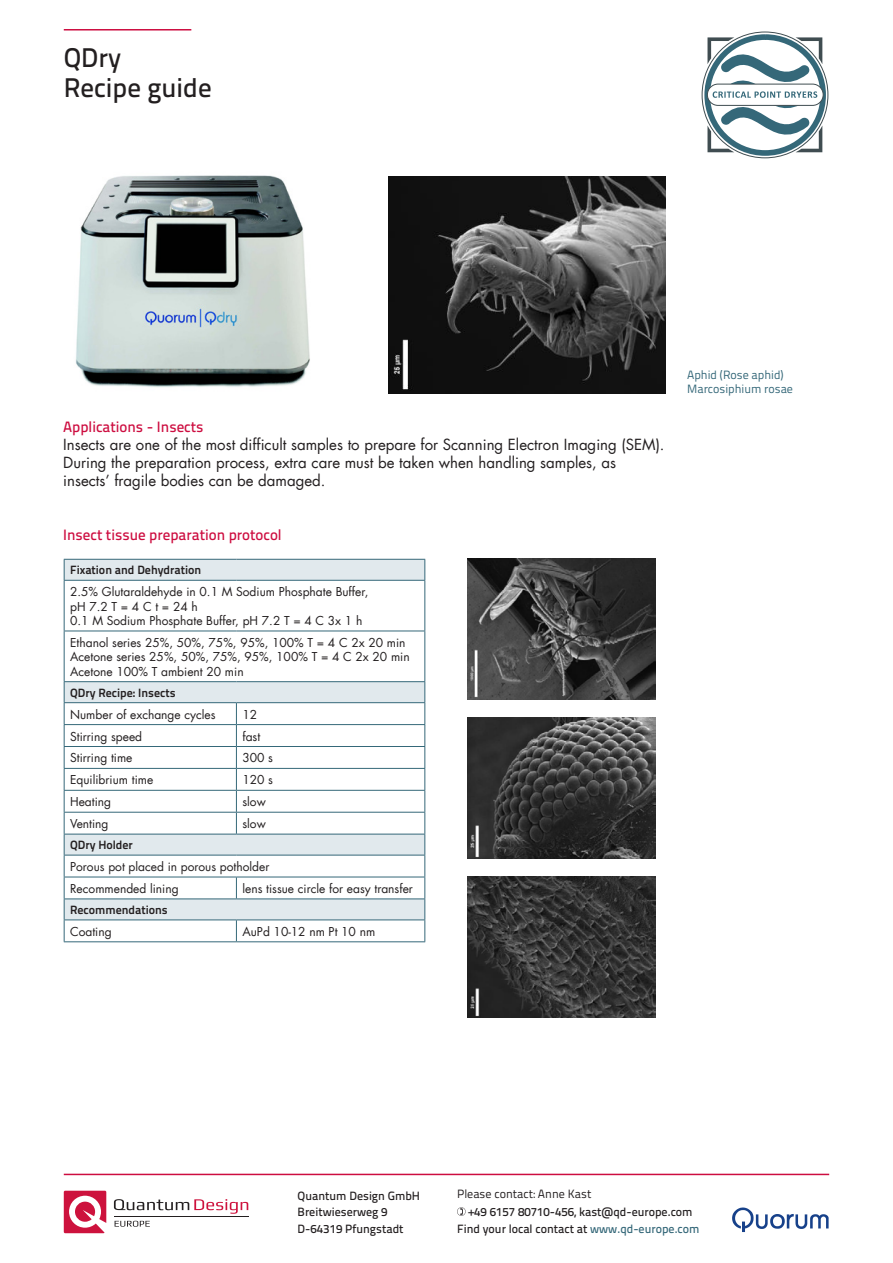
<style>
.page{position:relative;width:893px;height:1263px;background:#fff}
.page>*{position:absolute;margin:0;border:0;box-sizing:border-box;transform-origin:0 0}
.t1{font:500 27px/30px "Titillium Text 22 L";color:#231f20}
.aFließtext{font:15px/18px "Futura LT";color:#231f20}
.Überschrift_2{font:500 15px "Titillium Text 22 L";color:#cd0d40}
.Tabelle{font:12px/14.4px "Futura LT";color:#231f20}
.t2{font:500 12px/16.8px "Titillium Text 22 L";color:#231f20}
.Überschrift_Tabelle{font:700 12px "Titillium Text 22 L";color:#231f20}
.aBildunterschrift{font:12px/14.4px "Titillium Text 22 L";color:#356879}
.t3{font:12px "Titillium Text 22 L";color:#231f20}
.s1{color:#356879}
</style>
<div class="page">
<hr style="left:64px;top:29px;width:127px;height:2px;background:#cd0d40">
<img style="left:75px;top:175px;width:235px;height:212px">
<div style="left:704px;top:34px;width:122px;height:122px;border:6px solid #356879;border-radius:50%"></div>
<svg style="left:707px;top:37px;width:115px;height:115px"></svg>
<svg style="left:65px;top:560px;width:359px;height:359px"></svg>
<hr style="left:64px;top:559px;width:172px;height:1px;background:#356879">
<svg style="left:64px;top:560px;width:1px;height:20px"></svg>
<hr style="left:236px;top:559px;width:189px;height:1px;background:#356879">
<svg style="left:424px;top:560px;width:1px;height:20px"></svg>
<hr style="left:64px;top:580px;width:172px;height:1px;background:#356879">
<hr style="left:64px;top:581px;width:1px;height:50px;background:#356879">
<hr style="left:236px;top:580px;width:189px;height:1px;background:#356879">
<hr style="left:424px;top:581px;width:1px;height:50px;background:#356879">
<hr style="left:64px;top:631px;width:172px;height:1px;background:#356879">
<hr style="left:64px;top:631px;width:1px;height:50px;background:#356879">
<hr style="left:236px;top:631px;width:189px;height:1px;background:#356879">
<hr style="left:424px;top:631px;width:1px;height:50px;background:#356879">
<hr style="left:64px;top:681px;width:172px;height:1px;background:#356879">
<hr style="left:236px;top:681px;width:189px;height:1px;background:#356879">
<hr style="left:64px;top:702px;width:172px;height:1px;background:#356879">
<hr style="left:236px;top:702px;width:189px;height:1px;background:#356879">
<hr style="left:64px;top:724px;width:172px;height:1px;background:#356879">
<hr style="left:236px;top:724px;width:189px;height:1px;background:#356879">
<hr style="left:64px;top:746px;width:172px;height:1px;background:#356879">
<hr style="left:236px;top:746px;width:189px;height:1px;background:#356879">
<hr style="left:64px;top:768px;width:172px;height:1px;background:#356879">
<hr style="left:236px;top:768px;width:189px;height:1px;background:#356879">
<hr style="left:64px;top:790px;width:172px;height:1px;background:#356879">
<hr style="left:236px;top:790px;width:189px;height:1px;background:#356879">
<hr style="left:64px;top:812px;width:172px;height:1px;background:#356879">
<hr style="left:236px;top:812px;width:189px;height:1px;background:#356879">
<svg style="left:236px;top:703px;width:1px;height:131px"></svg>
<hr style="left:64px;top:834px;width:172px;height:1px;background:#356879">
<hr style="left:236px;top:834px;width:189px;height:1px;background:#356879">
<hr style="left:64px;top:855px;width:172px;height:1px;background:#356879">
<hr style="left:236px;top:855px;width:189px;height:1px;background:#356879">
<hr style="left:64px;top:877px;width:172px;height:1px;background:#356879">
<hr style="left:236px;top:877px;width:189px;height:1px;background:#356879">
<svg style="left:236px;top:877px;width:1px;height:21px"></svg>
<hr style="left:64px;top:898px;width:172px;height:1px;background:#356879">
<hr style="left:236px;top:898px;width:189px;height:1px;background:#356879">
<hr style="left:64px;top:919px;width:172px;height:1px;background:#356879">
<svg style="left:64px;top:682px;width:1px;height:259px"></svg>
<hr style="left:236px;top:919px;width:189px;height:1px;background:#356879">
<svg style="left:236px;top:920px;width:1px;height:21px"></svg>
<svg style="left:424px;top:682px;width:1px;height:259px"></svg>
<hr style="left:64px;top:941px;width:172px;height:1px;background:#356879">
<hr style="left:236px;top:941px;width:189px;height:1px;background:#356879">
<img style="left:389px;top:177px;width:276px;height:216px">
<img style="left:467px;top:559px;width:188px;height:141px">
<img style="left:467px;top:718px;width:188px;height:141px">
<img style="left:467px;top:877px;width:188px;height:141px">
<hr style="left:64px;top:1174px;width:765px;height:1px;background:#cd0d40">
<svg style="left:732px;top:1207px;width:97px;height:24px"></svg>
<svg style="left:64px;top:1191px;width:42px;height:42px"></svg>
<svg style="left:114px;top:1199px;width:134px;height:15px"></svg>
<hr style="left:114px;top:1216px;width:135px;height:1px;background:#231f20">
<svg style="left:115px;top:1221px;width:35px;height:6px"></svg>
<svg style="left:457px;top:1207px;width:9px;height:9px"></svg>
<h1 class="t1" style="left:64px;top:41px;width:149px">QDry<br>Recipe guide</h1>
<p class="Überschrift_2" style="left:63px;top:415px;width:142px">Applications - Insects</p>
<p class="aFließtext" style="left:63px;top:436px;width:603px">Insects are one of the most difficult samples to prepare for Scanning Electron Imaging (SEM).<br>During the preparation process, extra care must be taken when handling samples, as insects’ fragile bodies can be damaged.</p>
<p class="Überschrift_2" style="left:63px;top:523px;width:220px">Insect tissue preparation protocol</p>
<p class="Überschrift_Tabelle" style="left:70px;top:561px;width:133px">Fixation and Dehydration</p>
<p class="Tabelle" style="left:70px;top:585px;width:300px">2.5% Glutaraldehyde in 0.1 M Sodium Phosphate Buffer, pH 7.2 T = 4 C t = 24 h<br>0.1 M Sodium Phosphate Buffer, pH 7.2 T = 4 C 3x 1 h</p>
<p class="Tabelle" style="left:70px;top:635px;width:341px">Ethanol series 25%, 50%, 75%, 95%, 100% T = 4 C 2x 20 min<br>Acetone series 25%, 50%, 75%, 95%, 100% T = 4 C 2x 20 min<br>Acetone 100% T ambient 20 min</p>
<p class="Überschrift_Tabelle" style="left:70px;top:683px;width:107px">QDry Recipe: Insects</p>
<p class="Tabelle" style="left:70px;top:707px;width:147px">Number of exchange cycles</p>
<p class="Tabelle" style="left:242px;top:707px;width:16px">12</p>
<p class="Tabelle" style="left:70px;top:729px;width:73px">Stirring speed</p>
<p class="Tabelle" style="left:242px;top:729px;width:19px">fast</p>
<p class="Tabelle" style="left:70px;top:751px;width:64px">Stirring time</p>
<p class="Tabelle" style="left:242px;top:751px;width:32px">300 s</p>
<p class="Tabelle" style="left:70px;top:773px;width:85px">Equilibrium time</p>
<p class="Tabelle" style="left:242px;top:773px;width:32px">120 s</p>
<p class="Tabelle" style="left:70px;top:795px;width:43px">Heating</p>
<p class="Tabelle" style="left:242px;top:795px;width:25px">slow</p>
<p class="Tabelle" style="left:70px;top:817px;width:40px">Venting</p>
<p class="Tabelle" style="left:242px;top:817px;width:25px">slow</p>
<p class="Überschrift_Tabelle" style="left:70px;top:836px;width:64px">QDry Holder</p>
<p class="Tabelle" style="left:70px;top:859px;width:201px">Porous pot placed in porous potholder</p>
<p class="Tabelle" style="left:70px;top:881px;width:110px">Recommended lining</p>
<p class="Tabelle" style="left:242px;top:881px;width:172px">lens tissue circle for easy transfer</p>
<p class="Überschrift_Tabelle" style="left:70px;top:900px;width:99px">Recommendations</p>
<p class="Tabelle" style="left:70px;top:924px;width:43px">Coating</p>
<p class="Tabelle" style="left:242px;top:924px;width:134px">AuPd 10-12 nm Pt 10 nm</p>
<p class="aBildunterschrift" style="left:687px;top:367px;width:107px">Aphid (Rose aphid)<br>Marcosiphium rosae</p>
<p class="t2" style="left:298px;top:1186px;width:124px">Quantum Design GmbH<br>Breitwieserweg 9<br>D-64319 Pfungstadt</p>
<p class="t3" style="left:457px;top:1185px;width:136px">Please contact: Anne Kast</p>
<p class="t2" style="left:457px;top:1202px;width:244px;line-height:17.4px;text-align:center">+49 6157 80710-456, kast@qd-europe.com<br>Find your local contact at <span class="s1">www.qd-europe.com</span></p>
</div>
